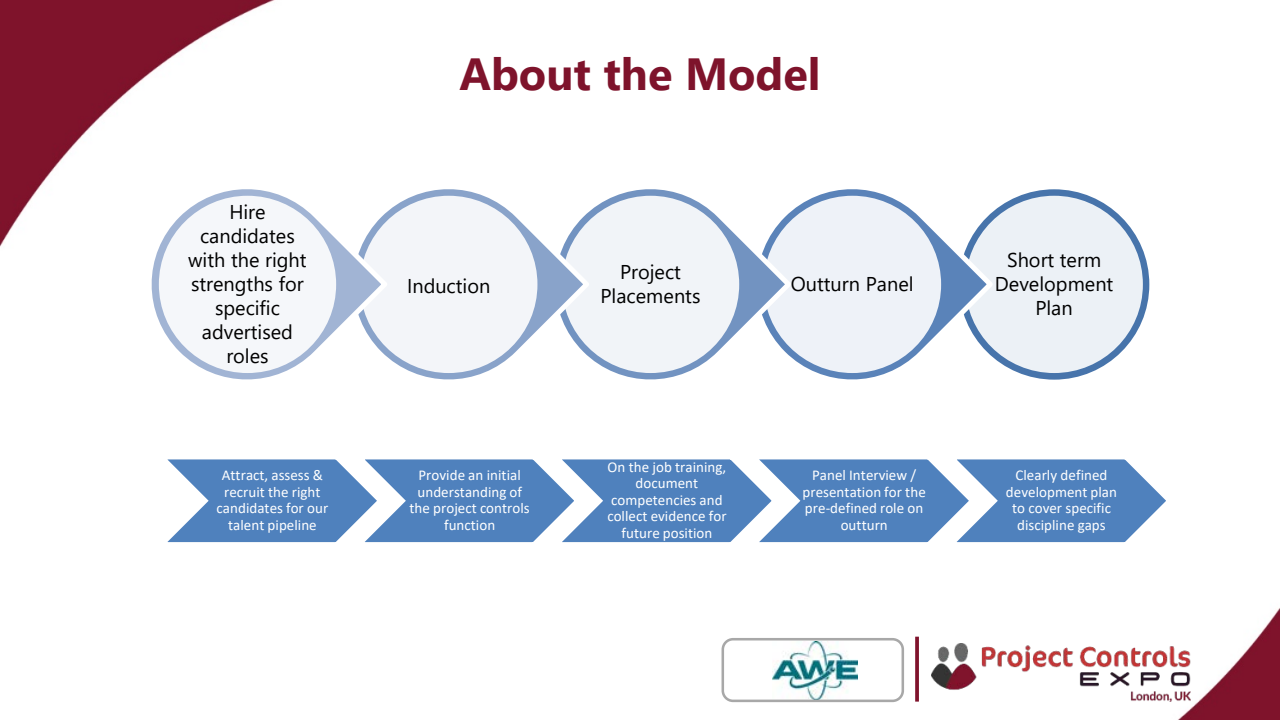
<style>
.page{position:relative;width:1280px;height:720px;background:#fff}
.page>*{position:absolute;margin:0;border:0;box-sizing:border-box;transform-origin:0 0}
.t1{font:700 45px "Segoe UI";color:#7e132b}
.t2{font:20px/24px "Segoe UI";color:#000;text-align:center}
.t3{font:15px/16.5px "Calibri";color:#fff;text-align:center}
</style>
<div class="page">
<img style="left:0;top:0;width:1280px;height:719px">
<svg style="left:915px;top:637px;width:4px;height:65px"></svg>
<img style="left:932px;top:643px;width:259px;height:59px">
<img style="left:772px;top:642px;width:86px;height:56px">
<div style="left:721px;top:638px;width:183px;height:64px;border:3px solid #a8a8a8;border-radius:10px"></div>
<svg style="left:149px;top:450px;width:1028px;height:100px"></svg>
<svg style="left:956px;top:187px;width:196px;height:195px;fill:#4975ab"></svg>
<div style="left:954px;top:184px;width:200px;height:201px;border:5px solid #fff;border-radius:50%"></div>
<div style="left:963px;top:193px;width:182px;height:183px;background:#ecf1f6;border-radius:50%"></div>
<div style="left:960px;top:191px;width:188px;height:187px;border:5px solid #4774ab;border-radius:50%"></div>
<svg style="left:796px;top:177px;width:201px;height:222px"></svg>
<div style="left:761px;top:193px;width:183px;height:183px;background:#eef2f8;border-radius:50%"></div>
<div style="left:759px;top:191px;width:187px;height:187px;border:5px solid #5a83b9;border-radius:50%"></div>
<svg style="left:594px;top:177px;width:202px;height:222px"></svg>
<div style="left:559px;top:193px;width:183px;height:183px;background:#f1f4f8;border-radius:50%"></div>
<div style="left:557px;top:191px;width:187px;height:187px;border:5px solid #7293c1;border-radius:50%"></div>
<svg style="left:392px;top:177px;width:202px;height:222px"></svg>
<div style="left:358px;top:193px;width:182px;height:183px;background:#f3f5f9;border-radius:50%"></div>
<div style="left:355px;top:191px;width:187px;height:187px;border:5px solid #89a3ca;border-radius:50%"></div>
<svg style="left:133px;top:177px;width:259px;height:222px"></svg>
<div style="left:156px;top:193px;width:183px;height:183px;background:#f5f7fa;border-radius:50%"></div>
<div style="left:154px;top:191px;width:187px;height:187px;border:5px solid #a1b4d4;border-radius:50%"></div>
<p class="t2" style="left:188px;top:199px;width:120px">Hire candidates with the right strengths for specific advertised roles</p>
<h1 class="t1" style="left:459px;top:31px;width:363px">About the Model</h1>
<p class="t2" style="left:407px;top:272px;width:85px">Induction</p>
<p class="t2" style="left:601px;top:258px;width:101px">Project<br>Placements</p>
<p class="t2" style="left:791px;top:270px;width:124px">Outturn Panel</p>
<p class="t2" style="left:995px;top:246px;width:120px">Short term<br>Development<br>Plan</p>
<p class="t3" style="left:217px;top:467px;width:113px">Attract, assess &amp; recruit the right candidates for our talent pipeline</p>
<p class="t3" style="left:410px;top:467px;width:122px">Provide an initial understanding of the project controls function</p>
<p class="t3" style="left:607px;top:458px;width:121px">On the job training, document competencies and collect evidence for future position</p>
<p class="t3" style="left:803px;top:467px;width:125px">Panel Interview / presentation for the pre-defined role on outturn</p>
<p class="t3" style="left:1006px;top:467px;width:113px">Clearly defined development plan to cover specific discipline gaps</p>
</div>
